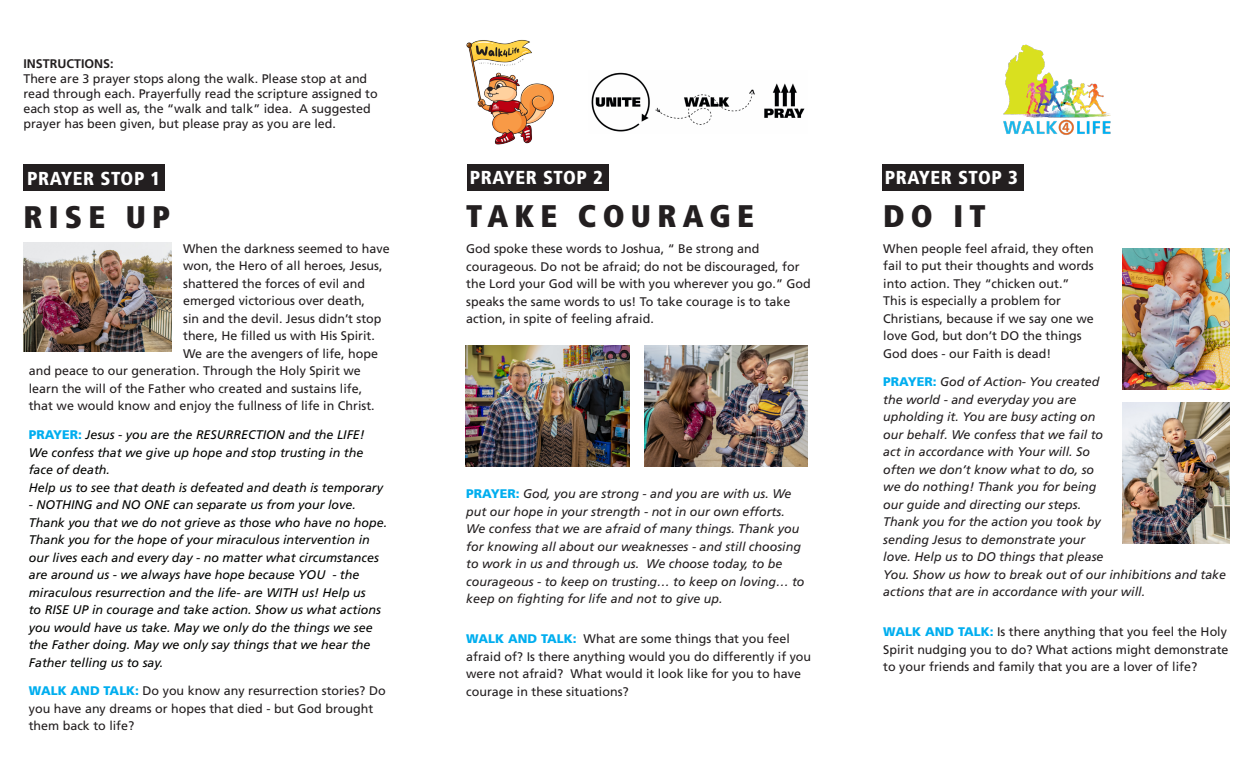
<style>
.page{position:relative;width:1260px;height:765px;background:#fff}
.page>*{position:absolute;margin:0;border:0;box-sizing:border-box;transform-origin:0 0}
.t1{font:900 condensed 31.25px "Frutiger LT Std";letter-spacing:.2em;color:#231f20}
.t2{font:900 condensed 18.75px "Frutiger LT Std";letter-spacing:.03em;color:#fff}
.t3{font:12.5px/17.5px "Frutiger LT Std";color:#231f20}
.t4{font:italic 12.5px/17.5px "Frutiger LT Std";color:#231f20}
.t5{font:italic 12.5px/17.5px "Frutiger LT Std";color:#040503}
.t6{font:700 12.5px "Frutiger LT Std";color:#231f20}
.s1{font-weight:900;font-style:normal;color:#00aeef}
.s2{font-weight:900;color:#00aeef}
</style>
<div class="page">
<div style="left:23px;top:165px;width:142px;height:26px;background:#231f20"></div>
<img style="left:23px;top:242px;width:149px;height:109px">
<img style="left:466px;top:346px;width:164px;height:120px">
<img style="left:644px;top:346px;width:164px;height:120px">
<div style="left:467px;top:165px;width:141px;height:26px;background:#231f20"></div>
<div style="left:882px;top:165px;width:141px;height:26px;background:#231f20"></div>
<img style="left:1003px;top:44px;width:108px;height:91px">
<img style="left:466px;top:39px;width:88px;height:106px">
<img style="left:1122px;top:403px;width:108px;height:140px">
<img style="left:1122px;top:249px;width:108px;height:141px">
<img style="left:591px;top:72px;width:214px;height:60px">
<p class="t6" style="left:23px;top:56px;width:92px">INSTRUCTIONS:</p>
<p class="t3" style="left:23px;top:71px;width:356px;line-height:15px">There are 3 prayer stops along the walk. Please stop at and read through each. Prayerfully read the scripture assigned to each stop as well as, the “walk and talk” idea. A suggested prayer has been given, but please pray as you are led.</p>
<p class="t2" style="left:27px;top:167px;width:134px">PRAYER STOP 1</p>
<p class="t1" style="left:23px;top:198px;width:148px">RISE UP</p>
<p class="t3" style="left:183px;top:240px;width:208px">When the darkness seemed to have</p>
<p class="t3" style="left:183px;top:257px;width:201px">won, the Hero of all heroes, Jesus,</p>
<p class="t3" style="left:183px;top:275px;width:183px">shattered the forces of evil and</p>
<p class="t3" style="left:183px;top:292px;width:183px">emerged victorious over death,</p>
<p class="t3" style="left:183px;top:310px;width:200px">sin and the devil. Jesus didn’t stop</p>
<p class="t3" style="left:183px;top:327px;width:193px">there, He filled us with His Spirit.</p>
<p class="t3" style="left:183px;top:345px;width:196px">We are the avengers of life, hope</p>
<p class="t3" style="left:29px;top:362px;width:334px">and peace to our generation. Through the Holy Spirit we</p>
<p class="t3" style="left:29px;top:380px;width:335px">learn the will of the Father who created and sustains life,</p>
<p class="t3" style="left:29px;top:397px;width:347px">that we would know and enjoy the fullness of life in Christ.</p>
<p class="t5" style="left:29px;top:426px;width:337px"><span class="s1">PRAYER:</span> Jesus - you are the RESURRECTION and the LIFE!</p>
<p class="t5" style="left:29px;top:444px;width:336px">We confess that we give up hope and stop trusting in the face of death.</p>
<p class="t5" style="left:29px;top:479px;width:356px">Help us to see that death is defeated and death is temporary</p>
<p class="t5" style="left:29px;top:496px;width:360px">- NOTHING and NO ONE can separate us from your love.<br>Thank you that we do not grieve as those who have no hope.<br>Thank you for the hope of your miraculous intervention in our lives each and every day - no matter what circumstances are around us - we always have hope because YOU - the miraculous resurrection and the life- are WITH us! Help us<br>to RISE UP in courage and take action. Show us what actions you would have us take. May we only do the things we see the Father doing. May we only say things that we hear the Father telling us to say.</p>
<p class="t3" style="left:29px;top:682px;width:358px"><span class="s2">WALK AND TALK:</span> Do you know any resurrection stories? Do you have any dreams or hopes that died - but God brought them back to life?</p>
<p class="t2" style="left:470px;top:166px;width:134px">PRAYER STOP 2</p>
<p class="t1" style="left:466px;top:197px;width:289px">TAKE COURAGE</p>
<p class="t3" style="left:466px;top:240px;width:346px">God spoke these words to Joshua, “ Be strong and courageous. Do not be afraid; do not be discouraged, for the Lord your God will be with you wherever you go.” God speaks the same words to us! To take courage is to take action, in spite of feeling afraid.</p>
<p class="t4" style="left:466px;top:485px;width:340px"><span class="s1">PRAYER:</span> God, you are strong - and you are with us. We put our hope in your strength - not in our own efforts.<br>We confess that we are afraid of many things. Thank you for knowing all about our weaknesses - and still choosing to work in us and through us. We choose today, to be courageous - to keep on trusting… to keep on loving… to keep on fighting for life and not to give up.</p>
<p class="t3" style="left:466px;top:630px;width:346px"><span class="s2">WALK AND TALK:</span> What are some things that you feel afraid of? Is there anything would you do differently if you were not afraid? What would it look like for you to have courage in these situations?</p>
<p class="t2" style="left:885px;top:166px;width:134px">PRAYER STOP 3</p>
<p class="t1" style="left:883px;top:197px;width:104px">DO IT</p>
<p class="t3" style="left:883px;top:239px;width:212px;text-align:justify">When people feel afraid, they often fail to put their thoughts and words into action. They “chicken out.”</p>
<p class="t3" style="left:883px;top:292px;width:212px">This is especially a problem for<br>Christians, because if we say one we love God, but don’t DO the things</p>
<p class="t3" style="left:883px;top:344px;width:170px">God does - our Faith is dead!</p>
<p class="t4" style="left:883px;top:373px;width:344px"><span class="s1">PRAYER:</span> God of Action- You created<br>the world - and everyday you are<br>upholding it. You are busy acting on<br>our behalf. We confess that we fail to<br>act in accordance with Your will. So<br>often we don’t know what to do, so<br>we do nothing! Thank you for being<br>our guide and directing our steps.<br>Thank you for the action you took by<br>sending Jesus to demonstrate your<br>love. Help us to DO things that please<br>You. Show us how to break out of our inhibitions and take actions that are in accordance with your will.</p>
<p class="t3" style="left:883px;top:623px;width:347px;text-align:justify"><span class="s2">WALK AND TALK:</span> Is there anything that you feel the Holy Spirit nudging you to do? What actions might demonstrate to your friends and family that you are a lover of life?</p>
</div>
